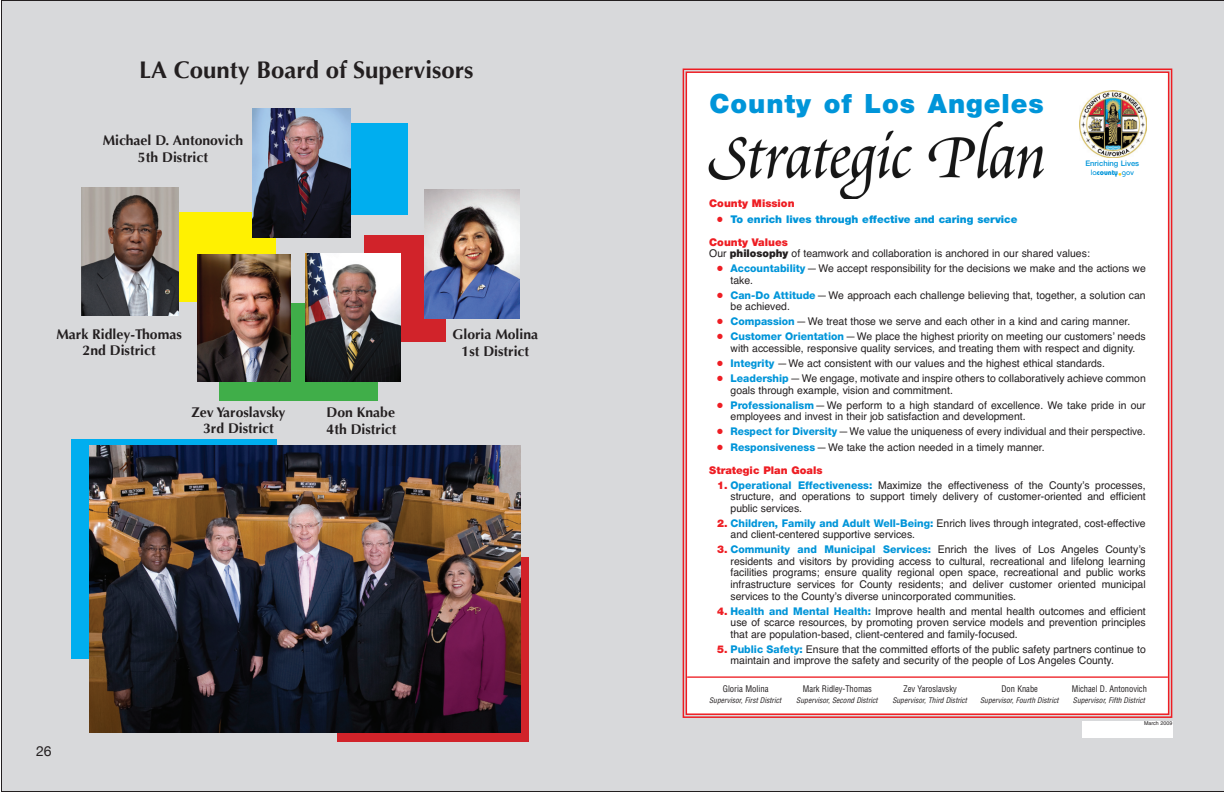
<style>
.page{position:relative;width:1224px;height:792px;background:#fff}
.page>*{position:absolute;margin:0;border:0;box-sizing:border-box;transform-origin:0 0}
.t1{font:900 26.6px "Helvetica Neue";letter-spacing:.035em;color:#0095d9}
.t2{font:700 24px "Optima";color:#231f20}
.t3{font:700 14px "Optima";color:#231f20}
.t4{font:14px "Helvetica Neue";color:#231f20}
.t5{font:10.6px/11.5px "Helvetica";color:#231f20}
.t6{font:10.6px "Helvetica";color:#231f20;scale:.95 1}
.t7{font:900 10.6px/23.1px "Helvetica Neue";color:#0095d9}
.t8{font:900 10.6px "Helvetica Neue";color:#ee1d23}
.t9{font:condensed 8.9px "Helvetica";color:#231f20;scale:.95 1}
.t10{font:condensed 8.9px "Helvetica";color:#231f20}
.t11{font:500 7.6px/9.1px "Helvetica Neue";color:#0095d9;text-align:center}
.t12{font:italic condensed 7.5px "Helvetica";color:#231f20}
.t13{font:5.3px "Helvetica";color:#231f20}
.s1{font-family:"Bauhaus"}
.s2{font-family:"Bauhaus";font-weight:700}
.s3{font-family:"Bauhaus";color:#fecb1b}
.s4{font-family:"Universal Newswith Comm Pi";font-weight:400;color:#ee1d23}
.s5{color:#ee1d23}
.s6{font-family:"Helvetica Neue";font-weight:900}
.s7{font-family:"Universal Newswith Comm Pi";color:#ee1d23}
.s8{font-family:"Helvetica Neue";font-weight:800;color:#0095d9}
.s9{font-family:"Helvetica Neue";font-weight:900;color:#ee1d23}
</style>
<div class="page">
<div style="left:1px;top:0;width:1223px;height:792px;background:#d8d9db"></div>
<div style="left:71px;top:439px;width:206px;height:220px;background:#00aeef"></div>
<div style="left:337px;top:557px;width:192px;height:185px;background:#d1232a"></div>
<div style="left:219px;top:303px;width:159px;height:98px;background:#40ae49"></div>
<div style="left:364px;top:235px;width:82px;height:107px;background:#d1232a"></div>
<div style="left:130px;top:212px;width:146px;height:90px;background:#fff101"></div>
<div style="left:290px;top:123px;width:118px;height:91px;background:#00aeef"></div>
<img style="left:424px;top:189px;width:96px;height:130px">
<img style="left:253px;top:109px;width:98px;height:129px">
<img style="left:82px;top:188px;width:97px;height:128px">
<img style="left:89px;top:445px;width:432px;height:288px">
<img style="left:197px;top:254px;width:94px;height:128px">
<img style="left:305px;top:254px;width:95px;height:128px">
<svg style="left:682px;top:68px;width:491px;height:651px"></svg>
<img style="left:1080px;top:91px;width:66px;height:66px">
<hr style="left:687px;top:676px;width:481px;height:2px;background:#ee1d23">
<div style="left:1082px;top:721px;width:90px;height:17px;background:#fff"></div>
<img style="left:706px;top:118px;width:347px;height:84px">
<div style="left:1079px;top:161px;width:66px;height:17px;background:#fff"></div>
<div style="left:709px;top:200px;width:437px;height:470px;background:#fff"></div>
<p class="t2" style="left:139px;top:56px;width:336px">LA County Board of Supervisors</p>
<p class="t3" style="left:103px;top:132px;width:142px">Michael D. Antonovich</p>
<p class="t3" style="left:138px;top:149px;width:72px">5th District</p>
<p class="t3" style="left:56px;top:326px;width:127px">Mark Ridley-Thomas</p>
<p class="t3" style="left:83px;top:343px;width:75px">2nd District</p>
<p class="t3" style="left:191px;top:404px;width:96px">Zev Yaroslavsky</p>
<p class="t3" style="left:203px;top:421px;width:72px">3rd District</p>
<p class="t3" style="left:327px;top:404px;width:70px">Don Knabe</p>
<p class="t3" style="left:327px;top:421px;width:72px">4th District</p>
<p class="t3" style="left:453px;top:326px;width:87px">Gloria Molina</p>
<p class="t3" style="left:462px;top:343px;width:69px">1st District</p>
<p class="t4" style="left:36px;top:743px;width:17px">26</p>
<p class="t1" style="left:710px;top:88px;width:336px">County of Los Angeles</p>
<p class="t11" style="left:1085px;top:159px;width:55px">Enriching Lives <span class="s1">la</span><span class="s2">county</span><span class="s3">•</span><span class="s1">gov</span></p>
<p class="t8" style="left:709px;top:197px;width:87px">County Mission</p>
<p class="t7" style="left:709px;top:207px;width:310px;text-indent:8px"><span class="s4">●</span> To enrich lives through effective and caring service<br><span class="s5">County Values</span></p>
<p class="t5" style="left:709px;top:247px;width:382px">Our <span class="s6">philosophy</span> of teamwork and collaboration is anchored in our shared values:</p>
<p class="t5" style="left:731px;top:262px;width:417px;text-indent:-13px"><span class="s7">●</span> <span class="s8">Accountability</span>—We accept responsibility for the decisions we make and the actions we take.</p>
<p class="t5" style="left:731px;top:289px;width:417px;text-indent:-13px"><span class="s7">●</span> <span class="s8">Can-Do Attitude</span>—We approach each challenge believing that, together, a solution can be achieved.</p>
<p class="t5" style="left:717px;top:316px;width:415px"><span class="s7">●</span> <span class="s8">Compassion</span>—We treat those we serve and each other in a kind and caring manner.</p>
<p class="t5" style="left:717px;top:331px;width:430px;text-align:center"><span class="s7">●</span> <span class="s8">Customer Orientation</span>—We place the highest priority on meeting our customers’ needs with accessible, responsive quality services, and treating them with respect and dignity.</p>
<p class="t5" style="left:717px;top:357px;width:389px"><span class="s7">●</span> <span class="s8">Integrity</span> —We act consistent with our values and the highest ethical standards.</p>
<p class="t5" style="left:731px;top:372px;width:417px;text-indent:-13px"><span class="s7">●</span> <span class="s8">Leadership</span>—We engage, motivate and inspire others to collaboratively achieve common goals through example, vision and commitment.</p>
<p class="t5" style="left:731px;top:399px;width:417px;text-indent:-13px"><span class="s7">●</span> <span class="s8">Professionalism</span>—We perform to a high standard of excellence. We take pride in our employees and invest in their job satisfaction and development.</p>
<p class="t6" style="left:717px;top:423px;width:453px"><span class="s7">●</span> <span class="s8">Respect for Diversity</span>—We value the uniqueness of every individual and their perspective.</p>
<p class="t5" style="left:709px;top:435px;width:337px;line-height:23.1px;text-indent:8px"><span class="s7">●</span> <span class="s8">Responsiveness</span>—We take the action needed in a timely manner.<br><span class="s9">Strategic Plan Goals</span></p>
<p class="t5" style="left:731px;top:479px;width:417px;text-align:justify;text-indent:-13px"><span class="s9">1.</span> <span class="s8">Operational Effectiveness:</span> Maximize the effectiveness of the County’s processes, structure, and operations to support timely delivery of customer-oriented and efficient public services.</p>
<p class="t5" style="left:731px;top:517px;width:417px;text-indent:-13px"><span class="s9">2.</span> <span class="s8">Children, Family and Adult Well-Being:</span> Enrich lives through integrated, cost-effective and client-centered supportive services.</p>
<p class="t5" style="left:731px;top:544px;width:417px;text-align:justify;text-indent:-13px"><span class="s9">3.</span> <span class="s8">Community and Municipal Services:</span> Enrich the lives of Los Angeles County’s residents and visitors by providing access to cultural, recreational and lifelong learning facilities programs; ensure quality regional open space, recreational and public works infrastructure services for County residents; and deliver customer oriented municipal services to the County’s diverse unincorporated communities.</p>
<p class="t5" style="left:731px;top:605px;width:417px;text-align:justify;text-indent:-13px"><span class="s9">4.</span> <span class="s8">Health and Mental Health:</span> Improve health and mental health outcomes and efficient use of scarce resources, by promoting proven service models and prevention principles that are population-based, client-centered and family-focused.</p>
<p class="t5" style="left:731px;top:643px;width:417px;text-indent:-13px"><span class="s9">5.</span> <span class="s8">Public Safety:</span> Ensure that the committed efforts of the public safety partners continue to maintain and improve the safety and security of the people of Los Angeles County.</p>
<p class="t10" style="left:723px;top:683px;width:47px">Gloria Molina</p>
<p class="t12" style="left:709px;top:696px;width:76px">Supervisor,FirstDistrict</p>
<p class="t9" style="left:803px;top:683px;width:74px">Mark Ridley-Thomas</p>
<p class="t12" style="left:796px;top:696px;width:85px">Supervisor,Second District</p>
<p class="t9" style="left:903px;top:683px;width:58px">Zev Yaroslavsky</p>
<p class="t12" style="left:892px;top:696px;width:78px">Supervisor,Third District</p>
<p class="t9" style="left:1002px;top:683px;width:40px">Don Knabe</p>
<p class="t12" style="left:980px;top:696px;width:82px">Supervisor,Fourth District</p>
<p class="t9" style="left:1072px;top:683px;width:81px">Michael D. Antonovich</p>
<p class="t12" style="left:1073px;top:696px;width:76px">Supervisor,Fifth District</p>
<p class="t13" style="left:1144px;top:719px;width:30px">March 2009</p>
</div>
